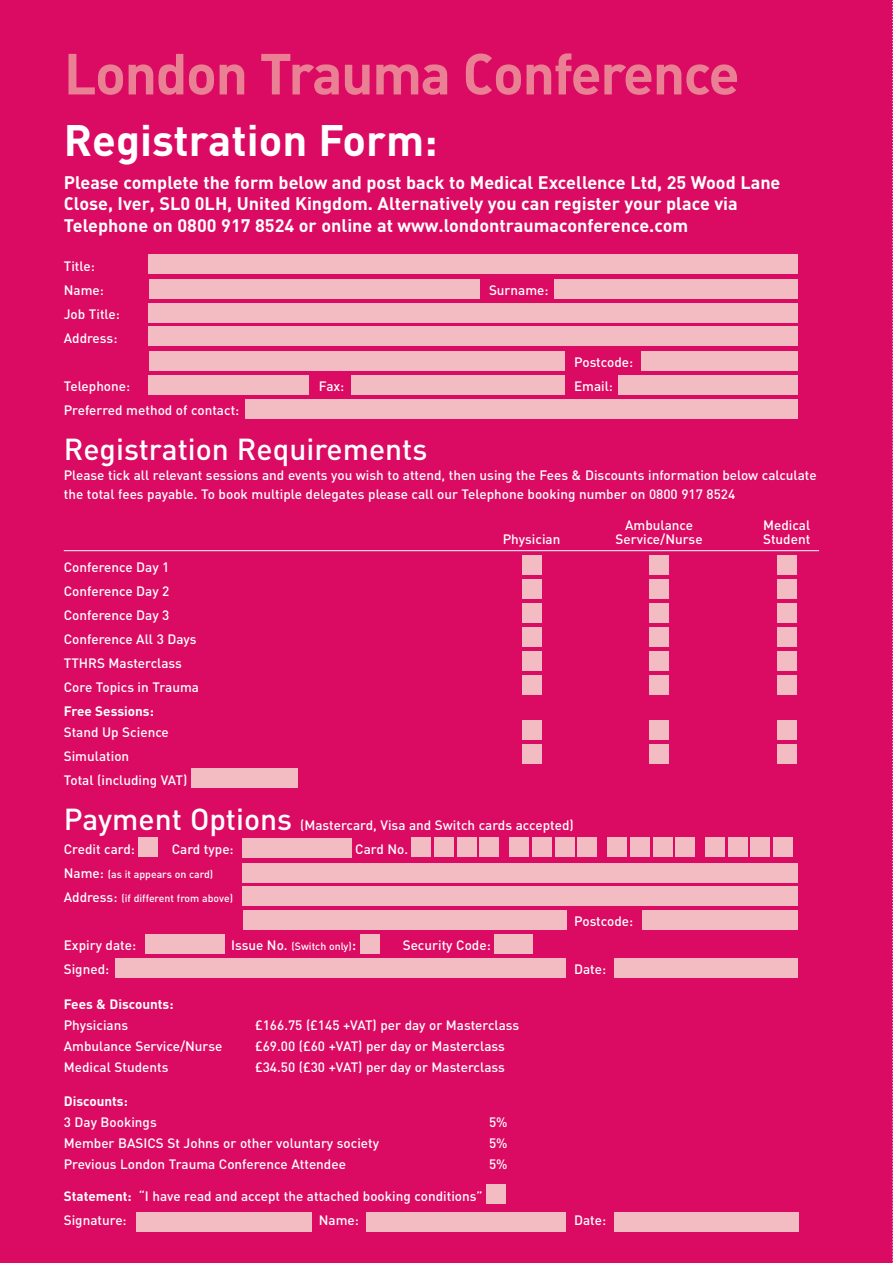
<style>
.page{position:relative;width:893px;height:1263px;background:#db0a62}
.page>*{position:absolute;margin:0;border:0;box-sizing:border-box;transform-origin:0 0}
.t1{font:700 57px "DIN";letter-spacing:-.025em;color:#e98094}
.t2{font:700 43.5px "DIN";color:#fff}
.t3{font:500 30px "DIN";color:#fff}
.t4{font:700 18px/21.6px "DIN";color:#fff}
.t5{font:500 13.5px/24px "DIN";color:#fff}
.t6{font:700 13.5px "DIN";color:#fff}
.t7{font:500 10.5px "DIN";color:#fff}
.s1{font-size:13.5px}
.s2{font-size:15px}
.s3{font-weight:700}
</style>
<div class="page">
<hr style="left:64px;top:550px;width:755px;height:1px;background:#fff">
<div style="left:486px;top:1184px;width:19px;height:19px;background:#f3bbc2"></div>
<div style="left:494px;top:934px;width:39px;height:19px;background:#f3bbc2"></div>
<div style="left:360px;top:934px;width:19px;height:19px;background:#f3bbc2"></div>
<div style="left:773px;top:838px;width:20px;height:19px;background:#f3bbc2"></div>
<div style="left:751px;top:838px;width:19px;height:19px;background:#f3bbc2"></div>
<div style="left:728px;top:838px;width:19px;height:19px;background:#f3bbc2"></div>
<div style="left:705px;top:838px;width:20px;height:19px;background:#f3bbc2"></div>
<div style="left:676px;top:838px;width:19px;height:19px;background:#f3bbc2"></div>
<div style="left:653px;top:838px;width:19px;height:19px;background:#f3bbc2"></div>
<div style="left:630px;top:838px;width:19px;height:19px;background:#f3bbc2"></div>
<div style="left:607px;top:838px;width:20px;height:19px;background:#f3bbc2"></div>
<div style="left:578px;top:838px;width:19px;height:19px;background:#f3bbc2"></div>
<div style="left:555px;top:838px;width:19px;height:19px;background:#f3bbc2"></div>
<div style="left:532px;top:838px;width:19px;height:19px;background:#f3bbc2"></div>
<div style="left:510px;top:838px;width:19px;height:19px;background:#f3bbc2"></div>
<div style="left:480px;top:838px;width:19px;height:19px;background:#f3bbc2"></div>
<div style="left:457px;top:838px;width:19px;height:19px;background:#f3bbc2"></div>
<div style="left:434px;top:838px;width:19px;height:19px;background:#f3bbc2"></div>
<div style="left:412px;top:838px;width:19px;height:19px;background:#f3bbc2"></div>
<div style="left:139px;top:838px;width:19px;height:19px;background:#f3bbc2"></div>
<div style="left:191px;top:769px;width:106px;height:19px;background:#f3bbc2"></div>
<div style="left:777px;top:745px;width:19px;height:19px;background:#f3bbc2"></div>
<div style="left:649px;top:745px;width:20px;height:19px;background:#f3bbc2"></div>
<div style="left:522px;top:745px;width:19px;height:19px;background:#f3bbc2"></div>
<div style="left:777px;top:721px;width:19px;height:19px;background:#f3bbc2"></div>
<div style="left:649px;top:721px;width:20px;height:19px;background:#f3bbc2"></div>
<div style="left:522px;top:721px;width:19px;height:19px;background:#f3bbc2"></div>
<div style="left:777px;top:676px;width:19px;height:19px;background:#f3bbc2"></div>
<div style="left:649px;top:676px;width:20px;height:19px;background:#f3bbc2"></div>
<div style="left:522px;top:676px;width:19px;height:19px;background:#f3bbc2"></div>
<div style="left:777px;top:652px;width:19px;height:19px;background:#f3bbc2"></div>
<div style="left:649px;top:652px;width:20px;height:19px;background:#f3bbc2"></div>
<div style="left:522px;top:652px;width:19px;height:19px;background:#f3bbc2"></div>
<div style="left:777px;top:628px;width:19px;height:19px;background:#f3bbc2"></div>
<div style="left:649px;top:628px;width:20px;height:19px;background:#f3bbc2"></div>
<div style="left:522px;top:628px;width:19px;height:19px;background:#f3bbc2"></div>
<div style="left:777px;top:604px;width:19px;height:19px;background:#f3bbc2"></div>
<div style="left:649px;top:604px;width:20px;height:19px;background:#f3bbc2"></div>
<div style="left:522px;top:604px;width:19px;height:19px;background:#f3bbc2"></div>
<div style="left:777px;top:580px;width:19px;height:19px;background:#f3bbc2"></div>
<div style="left:649px;top:580px;width:20px;height:19px;background:#f3bbc2"></div>
<div style="left:522px;top:580px;width:19px;height:19px;background:#f3bbc2"></div>
<div style="left:777px;top:556px;width:19px;height:19px;background:#f3bbc2"></div>
<div style="left:649px;top:556px;width:20px;height:19px;background:#f3bbc2"></div>
<div style="left:522px;top:556px;width:19px;height:19px;background:#f3bbc2"></div>
<div style="left:149px;top:255px;width:649px;height:19px;background:#f3bbc2"></div>
<div style="left:149px;top:279px;width:330px;height:19px;background:#f3bbc2"></div>
<div style="left:555px;top:279px;width:243px;height:19px;background:#f3bbc2"></div>
<div style="left:149px;top:303px;width:649px;height:19px;background:#f3bbc2"></div>
<div style="left:149px;top:376px;width:160px;height:19px;background:#f3bbc2"></div>
<div style="left:149px;top:351px;width:415px;height:19px;background:#f3bbc2"></div>
<div style="left:149px;top:327px;width:649px;height:19px;background:#f3bbc2"></div>
<div style="left:641px;top:351px;width:157px;height:19px;background:#f3bbc2"></div>
<div style="left:352px;top:376px;width:213px;height:19px;background:#f3bbc2"></div>
<div style="left:618px;top:376px;width:180px;height:19px;background:#f3bbc2"></div>
<div style="left:246px;top:399px;width:552px;height:19px;background:#f3bbc2"></div>
<div style="left:242px;top:838px;width:110px;height:20px;background:#f3bbc2"></div>
<div style="left:242px;top:863px;width:555px;height:19px;background:#f3bbc2"></div>
<div style="left:242px;top:886px;width:555px;height:20px;background:#f3bbc2"></div>
<div style="left:243px;top:910px;width:323px;height:19px;background:#f3bbc2"></div>
<div style="left:642px;top:911px;width:156px;height:19px;background:#f3bbc2"></div>
<div style="left:145px;top:935px;width:79px;height:19px;background:#f3bbc2"></div>
<div style="left:115px;top:958px;width:451px;height:19px;background:#f3bbc2"></div>
<div style="left:614px;top:958px;width:184px;height:19px;background:#f3bbc2"></div>
<div style="left:136px;top:1212px;width:175px;height:19px;background:#f3bbc2"></div>
<div style="left:366px;top:1212px;width:200px;height:19px;background:#f3bbc2"></div>
<div style="left:614px;top:1212px;width:184px;height:19px;background:#f3bbc2"></div>
<svg style="left:892px;top:0;width:1px;height:1263px"></svg>
<h1 class="t1" style="left:64px;top:40px;width:677px">London Trauma Conference</h1>
<h2 class="t2" style="left:64px;top:114px;width:375px">Registration Form:</h2>
<p class="t4" style="left:64px;top:171px;width:718px">Please complete the form below and post back to Medical Excellence Ltd, 25 Wood Lane<br>Close, Iver, SL0 0LH, United Kingdom. Alternatively you can register your place via<br>Telephone on 0800 917 8524 or online at www.londontraumaconference.com</p>
<p class="t5" style="left:64px;top:254px;width:42px">Title:<br>Name:</p>
<p class="t5" style="left:489px;top:278px;width:61px">Surname:</p>
<p class="t5" style="left:64px;top:302px;width:58px">Job Title:<br>Address:</p>
<p class="t5" style="left:574px;top:350px;width:61px">Postcode:</p>
<p class="t5" style="left:64px;top:374px;width:68px">Telephone:</p>
<p class="t5" style="left:319px;top:374px;width:27px">Fax:</p>
<p class="t5" style="left:574px;top:374px;width:40px">Email:</p>
<p class="t5" style="left:64px;top:398px;width:177px">Preferred method of contact:</p>
<h3 class="t3" style="left:64px;top:431px;width:365px">Registration Requirements</h3>
<p class="t5" style="left:64px;top:465px;width:754px;line-height:19.5px">Please tick all relevant sessions and events you wish to attend, then using the Fees &amp; Discounts information below calculate the total fees payable. To book multiple delegates please call our Telephone booking number on 0800 917 8524</p>
<p class="t5" style="left:625px;top:513px;width:70px">Ambulance</p>
<p class="t5" style="left:763px;top:513px;width:49px">Medical</p>
<p class="t5" style="left:503px;top:527px;width:59px">Physician</p>
<p class="t5" style="left:616px;top:527px;width:89px">Service/Nurse</p>
<p class="t5" style="left:763px;top:527px;width:49px">Student</p>
<p class="t5" style="left:64px;top:555px;width:137px">Conference Day 1<br>Conference Day 2<br>Conference Day 3<br>Conference All 3 Days<br>TTHRS Masterclass<br>Core Topics in Trauma</p>
<p class="t6" style="left:64px;top:703px;width:92px">Free Sessions:</p>
<p class="t5" style="left:64px;top:720px;width:125px">Stand Up Science<br>Simulation<br>Total (including VAT)</p>
<h3 class="t3" style="left:64px;top:801px;width:230px">Payment Options</h3>
<p class="t5" style="left:300px;top:813px;width:275px">(Mastercard, Visa and Switch cards accepted)</p>
<p class="t5" style="left:64px;top:837px;width:73px">Credit card:</p>
<p class="t5" style="left:172px;top:837px;width:63px">Card type:</p>
<p class="t5" style="left:355px;top:837px;width:54px">Card No.</p>
<p class="t7" style="left:64px;top:868px;width:151px"><span class="s1">Name:</span> (as it appears on card)</p>
<p class="t7" style="left:64px;top:892px;width:171px"><span class="s1">Address:</span> (if different from above)</p>
<p class="t5" style="left:574px;top:909px;width:61px">Postcode:</p>
<p class="t5" style="left:64px;top:933px;width:74px">Expiry date:</p>
<p class="t7" style="left:231px;top:940px;width:127px"><span class="s1">Issue No.</span> (Switch only)<span class="s2">:</span></p>
<p class="t5" style="left:403px;top:933px;width:90px">Security Code:</p>
<p class="t5" style="left:64px;top:957px;width:47px">Signed:</p>
<p class="t5" style="left:574px;top:957px;width:34px">Date:</p>
<p class="t6" style="left:64px;top:996px;width:111px">Fees &amp; Discounts:</p>
<p class="t5" style="left:64px;top:1012px;width:66px">Physicians</p>
<p class="t5" style="left:255px;top:1012px;width:266px">£166.75 (£145 +VAT) per day or Masterclass</p>
<p class="t5" style="left:64px;top:1033px;width:160px">Ambulance Service/Nurse</p>
<p class="t5" style="left:255px;top:1033px;width:251px">£69.00 (£60 +VAT) per day or Masterclass</p>
<p class="t5" style="left:64px;top:1054px;width:106px">Medical Students</p>
<p class="t5" style="left:255px;top:1054px;width:251px">£34.50 (£30 +VAT) per day or Masterclass</p>
<p class="t6" style="left:64px;top:1093px;width:66px">Discounts:</p>
<p class="t5" style="left:64px;top:1110px;width:95px">3 Day Bookings</p>
<p class="t5" style="left:489px;top:1110px;width:20px">5%</p>
<p class="t5" style="left:64px;top:1131px;width:317px">Member BASICS St Johns or other voluntary society</p>
<p class="t5" style="left:489px;top:1131px;width:20px">5%</p>
<p class="t5" style="left:64px;top:1152px;width:284px">Previous London Trauma Conference Attendee</p>
<p class="t5" style="left:489px;top:1152px;width:20px">5%</p>
<p class="t5" style="left:64px;top:1183px;width:420px"><span class="s3">Statement:</span> “I have read and accept the attached booking conditions”<br>Signature:</p>
<p class="t5" style="left:319px;top:1207px;width:42px">Name:</p>
<p class="t5" style="left:574px;top:1207px;width:34px">Date:</p>
</div>
